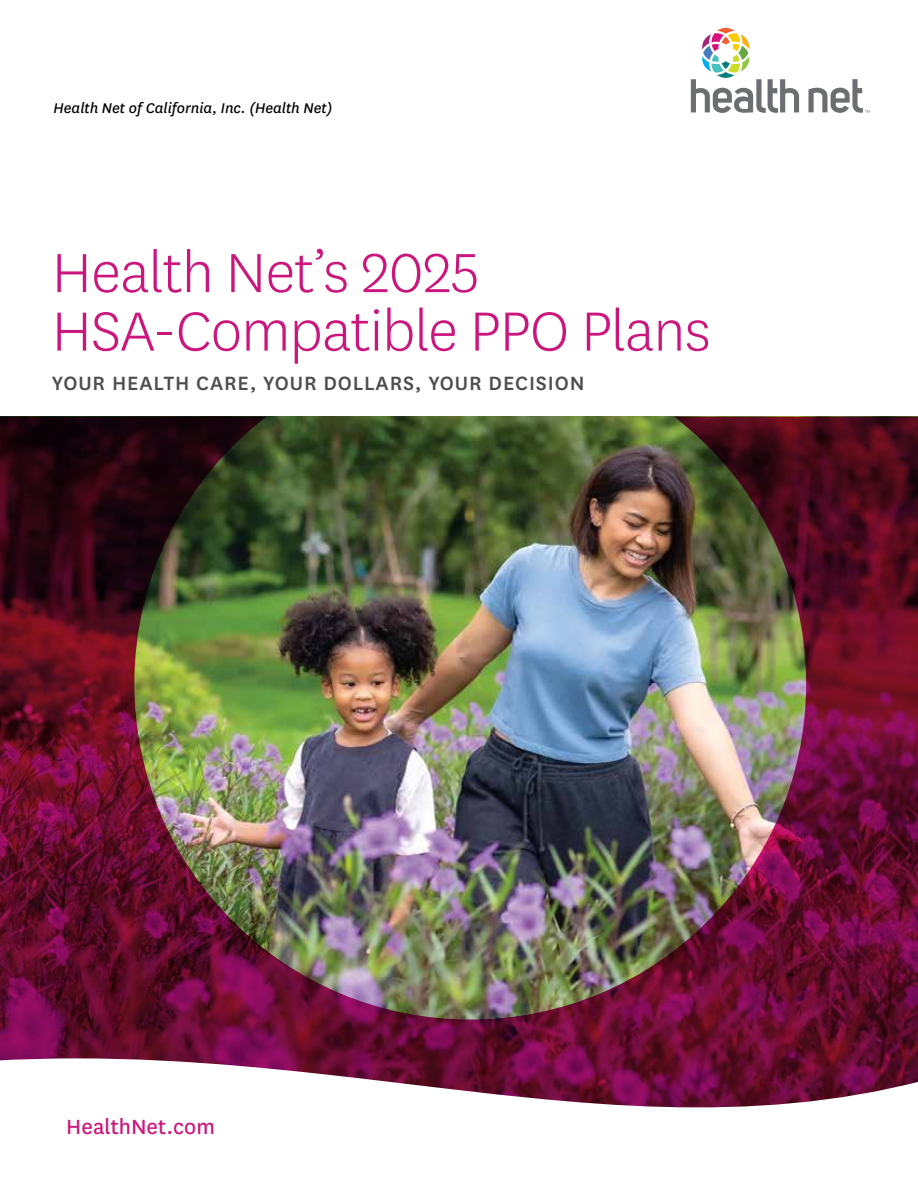
<style>
.page{position:relative;width:918px;height:1188px;background:#fff}
.page>*{position:absolute;margin:0;border:0;box-sizing:border-box;transform-origin:0 0}
.t1{font:300 64.5px/58.5px "Centene Sans";letter-spacing:-.01em;color:#cb177d}
.t2{font:24px "Centene Sans";color:#cb177d}
.t3{font:500 22.5px "Centene Sans";letter-spacing:.04em;color:#4d4d4f}
.t4{font:italic 16.5px "Centene Sans";color:#000}
</style>
<div class="page">
<svg style="left:691px;top:28px;width:108px;height:85px"></svg>
<svg style="left:808px;top:79px;width:62px;height:34px"></svg>
<img style="left:0;top:417px;width:918px;height:641px">
<svg style="left:0;top:1058px;width:918px;height:50px"></svg>
<p class="t4" style="left:54px;top:97px;width:280px">Health Net of California, Inc. (Health Net)</p>
<h1 class="t1" style="left:52px;top:241px;width:660px">Health Net’s 2025<br>HSA-Compatible PPO Plans</h1>
<h2 class="t3" style="left:52px;top:367px;width:534px">YOUR HEALTH CARE, YOUR DOLLARS, YOUR DECISION</h2>
<p class="t2" style="left:66px;top:1111px;width:150px">HealthNet.com</p>
</div>
